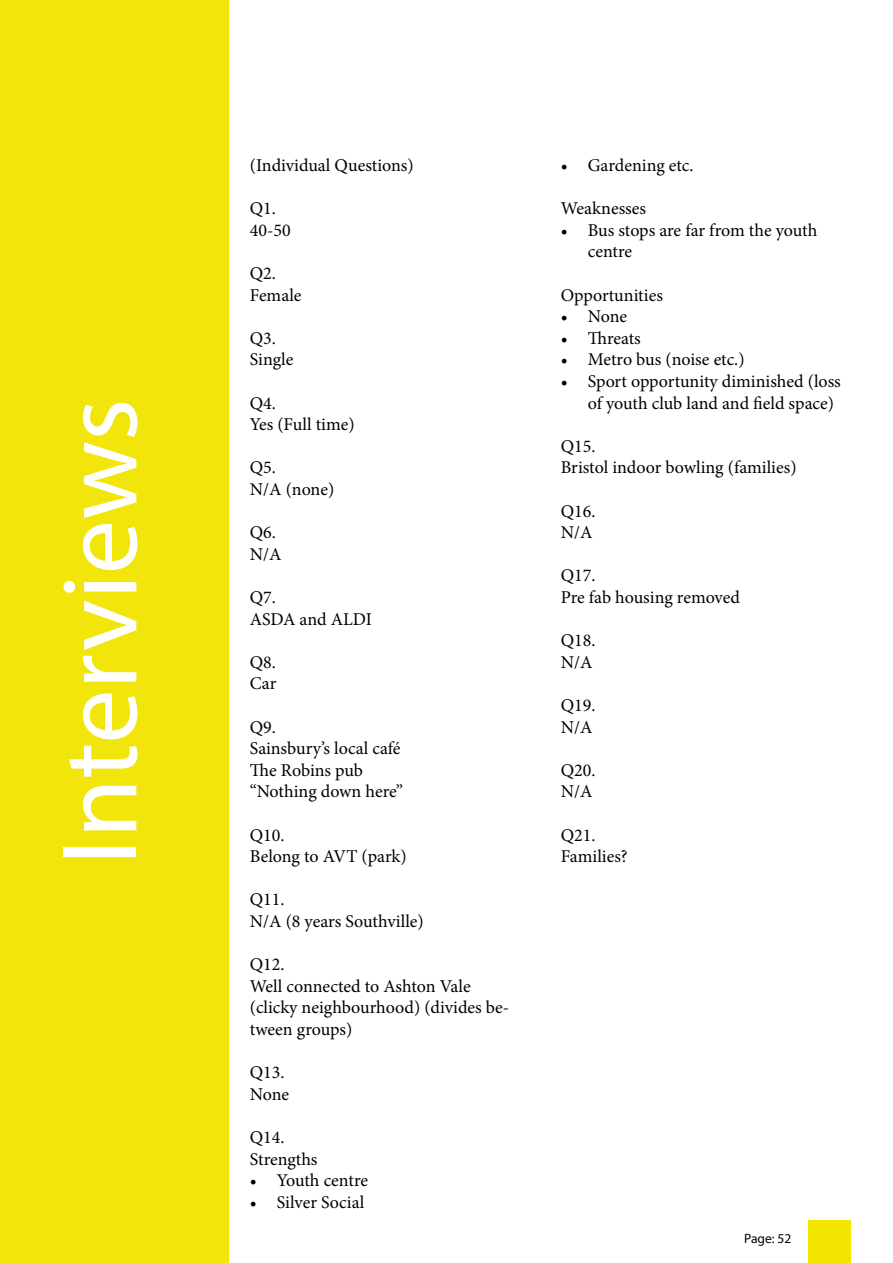
<style>
.page{position:relative;width:893px;height:1263px;background:#fff}
.page>*{position:absolute;margin:0;border:0;box-sizing:border-box;transform-origin:0 0}
.t1{font:108px "Myriad Pro";color:#fff}
.t2{font:18px/21.6px "Minion Pro";color:#000}
.t3{font:13.5px "Myriad Pro";color:#000}
</style>
<div class="page">
<div style="left:0;top:0;width:229px;height:1262px;background:#f1e50b"></div>
<div style="left:808px;top:1220px;width:42px;height:43px;background:#f2e600"></div>
<h1 class="t1" style="left:34px;top:865px;width:468px;rotate:-90deg">Interviews</h1>
<p class="t2" style="left:250px;top:154px;width:165px">(Individual Questions)</p>
<p class="t2" style="left:250px;top:198px;width:42px">Q1.<br>40-50</p>
<p class="t2" style="left:250px;top:262px;width:53px">Q2.<br>Female</p>
<p class="t2" style="left:250px;top:327px;width:45px">Q3.<br>Single</p>
<p class="t2" style="left:250px;top:392px;width:106px">Q4.<br>Yes (Full time)</p>
<p class="t2" style="left:250px;top:457px;width:86px">Q5.<br>N/A (none)</p>
<p class="t2" style="left:250px;top:522px;width:33px">Q6.<br>N/A</p>
<p class="t2" style="left:250px;top:586px;width:124px">Q7.<br>ASDA and ALDI</p>
<p class="t2" style="left:250px;top:651px;width:28px">Q8.<br>Car</p>
<p class="t2" style="left:250px;top:716px;width:155px">Q9.<br>Sainsbury’s local café<br>The Robins pub “Nothing down here”</p>
<p class="t2" style="left:250px;top:824px;width:158px">Q10.<br>Belong to AVT (park)</p>
<p class="t2" style="left:250px;top:889px;width:175px">Q11.<br>N/A (8 years Southville)</p>
<p class="t2" style="left:250px;top:954px;width:261px">Q12.<br>Well connected to Ashton Vale (clicky neighbourhood) (divides be&shy;tween groups)</p>
<p class="t2" style="left:250px;top:1062px;width:41px">Q13.<br>None</p>
<p class="t2" style="left:250px;top:1126px;width:69px">Q14.<br>Strengths</p>
<p class="t2" style="left:250px;top:1170px;width:120px">• Youth centre</p>
<p class="t2" style="left:250px;top:1191px;width:116px">• Silver Social</p>
<p class="t2" style="left:561px;top:154px;width:134px">• Gardening etc.</p>
<p class="t2" style="left:561px;top:198px;width:87px">Weaknesses</p>
<p class="t2" style="left:588px;top:219px;width:231px;text-indent:-27px">• Bus stops are far from the youth centre</p>
<p class="t2" style="left:561px;top:284px;width:104px">Opportunities</p>
<p class="t2" style="left:561px;top:306px;width:68px">• None</p>
<p class="t2" style="left:561px;top:327px;width:82px">• Threats</p>
<p class="t2" style="left:561px;top:349px;width:185px">• Metro bus (noise etc.)</p>
<p class="t2" style="left:588px;top:370px;width:255px;text-indent:-27px">• Sport opportunity diminished (loss of youth club land and field space)</p>
<p class="t2" style="left:561px;top:435px;width:237px">Q15.<br>Bristol indoor bowling (families)</p>
<p class="t2" style="left:561px;top:500px;width:36px">Q16.<br>N/A</p>
<p class="t2" style="left:561px;top:565px;width:181px">Q17.<br>Pre fab housing removed</p>
<p class="t2" style="left:561px;top:630px;width:36px">Q18.<br>N/A</p>
<p class="t2" style="left:561px;top:694px;width:36px">Q19.<br>N/A</p>
<p class="t2" style="left:561px;top:759px;width:36px">Q20.<br>N/A</p>
<p class="t2" style="left:561px;top:824px;width:36px">Q21.</p>
<p class="t2" style="left:561px;top:846px;width:69px">Families?</p>
<p class="t3" style="left:744px;top:1230px;width:49px">Page: 52</p>
</div>
